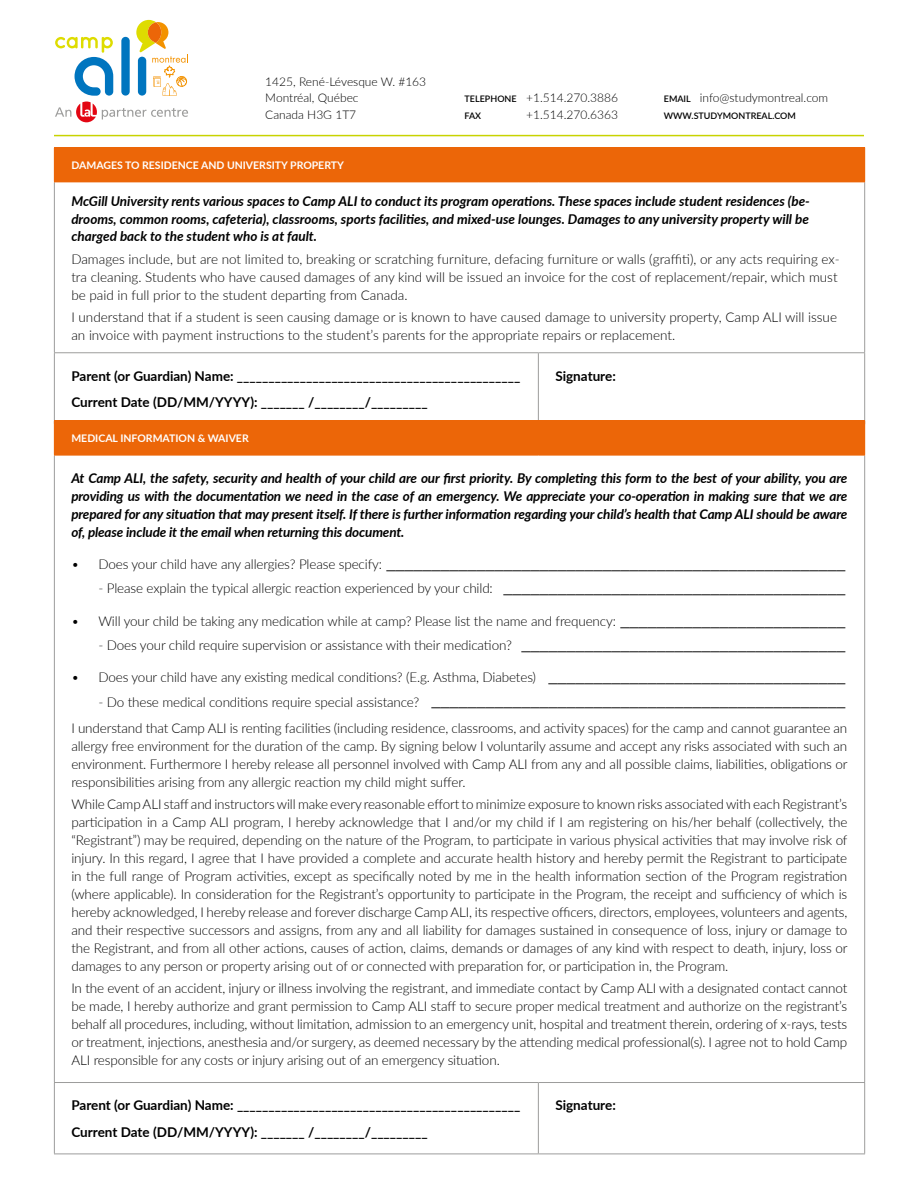
<style>
.page{position:relative;width:918px;height:1188px;background:#fff}
.page>*{position:absolute;margin:0;border:0;box-sizing:border-box;transform-origin:0 0}
.t1{font:18px "Minion Pro";color:#000}
.t2{font:300 13.5px/18px "Lato";letter-spacing:-.01em;color:#000;text-align:justify}
.t3{font:italic 700 13.5px/18px "Lato";letter-spacing:-.01em;color:#000;text-align:justify}
.t4{font:700 13.5px/26.5px "Lato";color:#000}
.t5{font:300 12px/16.5px "Lato";color:#000}
.t6{font:700 10.5px "Lato";color:#fff}
.t7{font:600 9px "Lato";color:#000}
.s1{font-weight:600;font-size:9px}
.s2{font-family:"Lato";font-weight:300;font-size:13.5px}
.s3{font-family:"Minion Pro";font-weight:400;font-size:18px}
</style>
<div class="page">
<div style="left:121px;top:37px;width:9px;height:59px;background:#0075bf;border-radius:4px"></div>
<svg style="left:136px;top:20px;width:52px;height:76px"></svg>
<svg style="left:55px;top:37px;width:58px;height:59px"></svg>
<svg style="left:55px;top:102px;width:133px;height:20px"></svg>
<hr style="left:54px;top:135px;width:810px;height:1px;background:#c8d300">
<div style="left:54px;top:148px;width:811px;height:34px;background:#ec6608"></div>
<hr style="left:54px;top:182px;width:1px;height:170px;background:#9d9d9c">
<hr style="left:864px;top:182px;width:1px;height:170px;background:#9d9d9c">
<hr style="left:54px;top:352px;width:484px;height:1px;background:#9d9d9c">
<hr style="left:54px;top:353px;width:1px;height:71px;background:#9d9d9c">
<hr style="left:538px;top:352px;width:327px;height:1px;background:#9d9d9c">
<hr style="left:538px;top:353px;width:1px;height:71px;background:#9d9d9c">
<hr style="left:864px;top:353px;width:1px;height:71px;background:#9d9d9c">
<hr style="left:54px;top:147px;width:484px;height:1px;background:#ec6608">
<hr style="left:538px;top:147px;width:327px;height:1px;background:#ec6608">
<hr style="left:54px;top:182px;width:484px;height:1px;background:#ec6608">
<hr style="left:538px;top:182px;width:327px;height:1px;background:#ec6608">
<div style="left:54px;top:421px;width:811px;height:34px;background:#ec6608"></div>
<hr style="left:54px;top:455px;width:1px;height:627px;background:#9d9d9c">
<hr style="left:864px;top:455px;width:1px;height:627px;background:#9d9d9c">
<hr style="left:54px;top:1082px;width:484px;height:1px;background:#9d9d9c">
<hr style="left:54px;top:1083px;width:1px;height:71px;background:#9d9d9c">
<hr style="left:538px;top:1082px;width:327px;height:1px;background:#9d9d9c">
<hr style="left:538px;top:1083px;width:1px;height:71px;background:#9d9d9c">
<hr style="left:864px;top:1083px;width:1px;height:71px;background:#9d9d9c">
<hr style="left:54px;top:1154px;width:484px;height:1px;background:#9d9d9c">
<hr style="left:538px;top:1154px;width:327px;height:1px;background:#9d9d9c">
<hr style="left:54px;top:420px;width:484px;height:1px;background:#ec6608">
<hr style="left:538px;top:420px;width:327px;height:1px;background:#ec6608">
<hr style="left:54px;top:455px;width:484px;height:1px;background:#ec6608">
<hr style="left:538px;top:455px;width:327px;height:1px;background:#ec6608">
<p class="t5" style="left:265px;top:73px;width:162px">1425, René-Lévesque W. #163<br>Montréal, Québec<br>Canada H3G 1T7</p>
<p class="t5" style="left:465px;top:89px;width:155px"><span class="s1">TELEPHONE</span> +1.514.270.3886</p>
<p class="t7" style="left:465px;top:109px;width:18px">FAX</p>
<p class="t5" style="left:526px;top:106px;width:93px">+1.514.270.6363</p>
<p class="t5" style="left:664px;top:89px;width:166px"><span class="s1">EMAIL</span> info@studymontreal.com</p>
<p class="t7" style="left:664px;top:109px;width:134px">WWW.STUDYMONTREAL.COM</p>
<p class="t6" style="left:71px;top:157px;width:274px">DAMAGES TO RESIDENCE AND UNIVERSITY PROPERTY</p>
<p class="t3" style="left:71px;top:191px;width:740px">McGill University rents various spaces to Camp ALI to conduct its program operations. These spaces include student residences (be&shy;drooms, common rooms, cafeteria), classrooms, sports facilities, and mixed-use lounges. Damages to any university property will be charged back to the student who is at fault.</p>
<p class="t2" style="left:71px;top:249px;width:770px;text-align:left">Damages include, but are not limited to, breaking or scratching furniture, defacing furniture or walls (graffiti), or any acts requiring ex&shy;tra cleaning. Students who have caused damages of any kind will be issued an invoice for the cost of replacement/repair, which must be paid in full prior to the student departing from Canada.</p>
<p class="t2" style="left:71px;top:308px;width:767px">I understand that if a student is seen causing damage or is known to have caused damage to university property, Camp ALI will issue an invoice with payment instructions to the student’s parents for the appropriate repairs or replacement.</p>
<p class="t4" style="left:71px;top:362px;width:450px">Parent (or Guardian) Name: _____________________________________________<br>Current Date (DD/MM/YYYY): _______ /________/_________</p>
<p class="t4" style="left:555px;top:362px;width:62px">Signature:</p>
<p class="t6" style="left:71px;top:431px;width:179px">MEDICAL INFORMATION &amp; WAIVER</p>
<p class="t3" style="left:71px;top:468px;width:778px">At Camp ALI, the safety, security and health of your child are our first priority. By completing this form to the best of your ability, you are providing us with the documentation we need in the case of an emergency. We appreciate your co-operation in making sure that we are prepared for any situation that may present itself. If there is further information regarding your child’s health that Camp ALI should be aware of, please include it the email when returning this document.</p>
<h1 class="t1" style="left:71px;top:552px;width:775px"><span class="s2">• Does your child have any allergies? Please specify:</span> ___________________________________________________</h1>
<p class="t2" style="left:98px;top:579px;width:748px">- Please explain the typical allergic reaction experienced by your child: <span class="s3">______________________________________</span></p>
<p class="t2" style="left:71px;top:612px;width:775px">• Will your child be taking any medication while at camp? Please list the name and frequency: <span class="s3">_________________________</span></p>
<p class="t2" style="left:98px;top:636px;width:748px">- Does your child require supervision or assistance with their medication? <span class="s3">____________________________________</span></p>
<p class="t2" style="left:71px;top:668px;width:776px">• Does your child have any existing medical conditions? (E.g. Asthma, Diabetes) <span class="s3">_________________________________</span></p>
<p class="t2" style="left:71px;top:688px;width:778px;line-height:26.5px;text-align:right">- Do these medical conditions require special assistance? <span class="s3">______________________________________________<br></span>I understand that Camp ALI is renting facilities (including residence, classrooms, and activity spaces) for the camp and cannot guarantee an</p>
<p class="t2" style="left:71px;top:737px;width:778px">allergy free environment for the duration of the camp. By signing below I voluntarily assume and accept any risks associated with such an environment. Furthermore I hereby release all personnel involved with Camp ALI from any and all possible claims, liabilities, obligations or responsibilities arising from any allergic reaction my child might suffer.</p>
<p class="t2" style="left:71px;top:795px;width:778px">While Camp ALI staff and instructors will make every reasonable effort to minimize exposure to known risks associated with each Registrant’s participation in a Camp ALI program, I hereby acknowledge that I and/or my child if I am registering on his/her behalf (collectively, the “Registrant”) may be required, depending on the nature of the Program, to participate in various physical activities that may involve risk of injury. In this regard, I agree that I have provided a complete and accurate health history and hereby permit the Registrant to participate in the full range of Program activities, except as specifically noted by me in the health information section of the Program registration (where applicable). In consideration for the Registrant’s opportunity to participate in the Program, the receipt and sufficiency of which is hereby acknowledged, I hereby release and forever discharge Camp ALI, its respective officers, directors, employees, volunteers and agents, and their respective successors and assigns, from any and all liability for damages sustained in consequence of loss, injury or damage to the Registrant, and from all other actions, causes of action, claims, demands or damages of any kind with respect to death, injury, loss or damages to any person or property arising out of or connected with preparation for, or participation in, the Program.</p>
<p class="t2" style="left:71px;top:979px;width:778px">In the event of an accident, injury or illness involving the registrant, and immediate contact by Camp ALI with a designated contact cannot be made, I hereby authorize and grant permission to Camp ALI staff to secure proper medical treatment and authorize on the registrant’s behalf all procedures, including, without limitation, admission to an emergency unit, hospital and treatment therein, ordering of x-rays, tests or treatment, injections, anesthesia and/or surgery, as deemed necessary by the attending medical professional(s). I agree not to hold Camp ALI responsible for any costs or injury arising out of an emergency situation.</p>
<p class="t4" style="left:71px;top:1092px;width:450px">Parent (or Guardian) Name: _____________________________________________<br>Current Date (DD/MM/YYYY): _______ /________/_________</p>
<p class="t4" style="left:555px;top:1092px;width:62px">Signature:</p>
</div>
